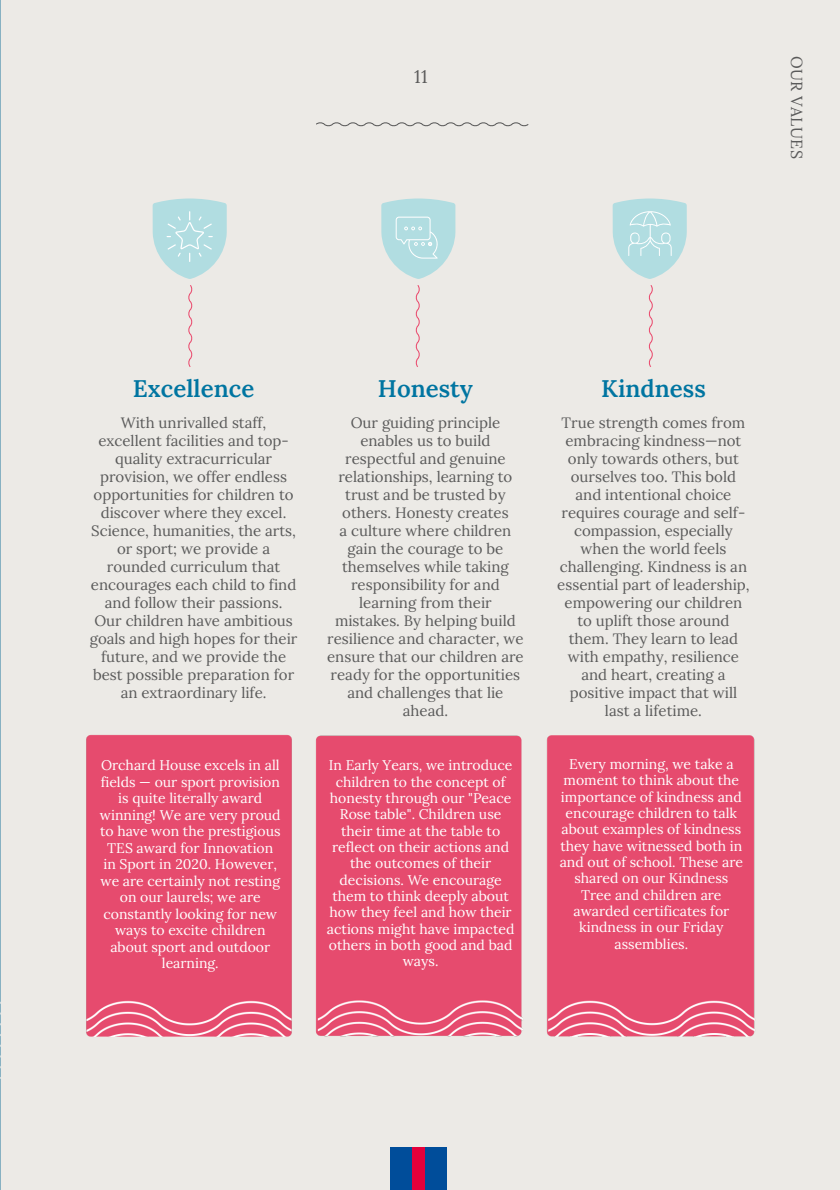
<style>
.page{position:relative;width:840px;height:1190px;background:#fff}
.page>*{position:absolute;margin:0;border:0;box-sizing:border-box;transform-origin:0 0}
.t1{font:600 24px "Lora";color:#0075a1}
.t2{font:18px "Lora";color:#5a5a5a}
.t3{font:16px "Lora";letter-spacing:.025em;color:#5a5a5a}
.t4{font:15px/18px "Lora";color:#5a5a5a;text-align:center}
.t5{font:14px/16.4px "Lora";color:#fff;text-align:center}
</style>
<div class="page">
<div style="left:0;top:0;width:839px;height:1189px;background:#eceae6"></div>
<img style="left:0;top:0;width:1px;height:1189px">
<div style="left:86px;top:734px;width:206px;height:303px;background:#e64b6e"></div>
<svg style="left:153px;top:198px;width:74px;height:81px"></svg>
<div style="left:315px;top:735px;width:208px;height:302px;background:#e64b6e"></div>
<svg style="left:381px;top:198px;width:74px;height:81px"></svg>
<div style="left:546px;top:735px;width:209px;height:302px;background:#e64b6e"></div>
<svg style="left:612px;top:198px;width:74px;height:81px"></svg>
<svg style="left:188px;top:285px;width:4px;height:82px"></svg>
<svg style="left:316px;top:122px;width:212px;height:4px"></svg>
<div style="left:390px;top:1147px;width:57px;height:42px;background:#004d9a"></div>
<div style="left:413px;top:1147px;width:11px;height:42px;background:#e4003b"></div>
<svg style="left:415px;top:285px;width:4px;height:82px"></svg>
<svg style="left:648px;top:285px;width:4px;height:82px"></svg>
<h6 class="t2" style="left:414px;top:65px;width:15px">11</h6>
<h6 class="t3" style="left:807px;top:56px;width:104px;rotate:90deg">OUR VALUES</h6>
<p class="t1" style="left:133px;top:370px;width:123px">Excellence</p>
<p class="t4" style="left:90px;top:412px;width:209px">With unrivalled staff, excellent facilities and top&shy;quality extracurricular provision, we offer endless opportunities for children to discover where they excel.<br>Science, humanities, the arts, or sport; we provide a rounded curriculum that encourages each child to find and follow their passions.<br>Our children have ambitious goals and high hopes for their future, and we provide the best possible preparation for an extraordinary life.</p>
<h3 class="t1" style="left:378px;top:370px;width:97px">Honesty</h3>
<h3 class="t4" style="left:327px;top:413px;width:198px">Our guiding principle enables us to build respectful and genuine relationships, learning to trust and be trusted by others. Honesty creates<br>a culture where children gain the courage to be themselves while taking responsibility for and learning from their mistakes. By helping build resilience and character, we ensure that our children are ready for the opportunities and challenges that lie ahead.</h3>
<p class="t1" style="left:601px;top:370px;width:106px">Kindness</p>
<p class="t4" style="left:557px;top:413px;width:194px">True strength comes from embracing kindness—not only towards others, but ourselves too. This bold and intentional choice requires courage and self&shy;compassion, especially when the world feels challenging. Kindness is an essential part of leadership, empowering our children to uplift those around them. They learn to lead with empathy, resilience and heart, creating a positive impact that will last a lifetime.</p>
<p class="t5" style="left:100px;top:756px;width:182px">Orchard House excels in all fields — our sport provision is quite literally award winning! We are very proud to have won the prestigious<br>TES award for Innovation in Sport in 2020. However, we are certainly not resting on our laurels; we are constantly looking for new ways to excite children about sport and outdoor learning.</p>
<h3 class="t5" style="left:327px;top:756px;width:189px">In Early Years, we introduce children to the concept of honesty through our "Peace<br>Rose table". Children use their time at the table to reflect on their actions and the outcomes of their decisions. We encourage them to think deeply about how they feel and how their actions might have impacted others in both good and bad ways.</h3>
<h6 class="t5" style="left:559px;top:755px;width:185px">Every morning, we take a moment to think about the importance of kindness and encourage children to talk about examples of kindness they have witnessed both in and out of school. These are shared on our Kindness<br>Tree and children are awarded certificates for kindness in our Friday assemblies.</h6>
</div>
